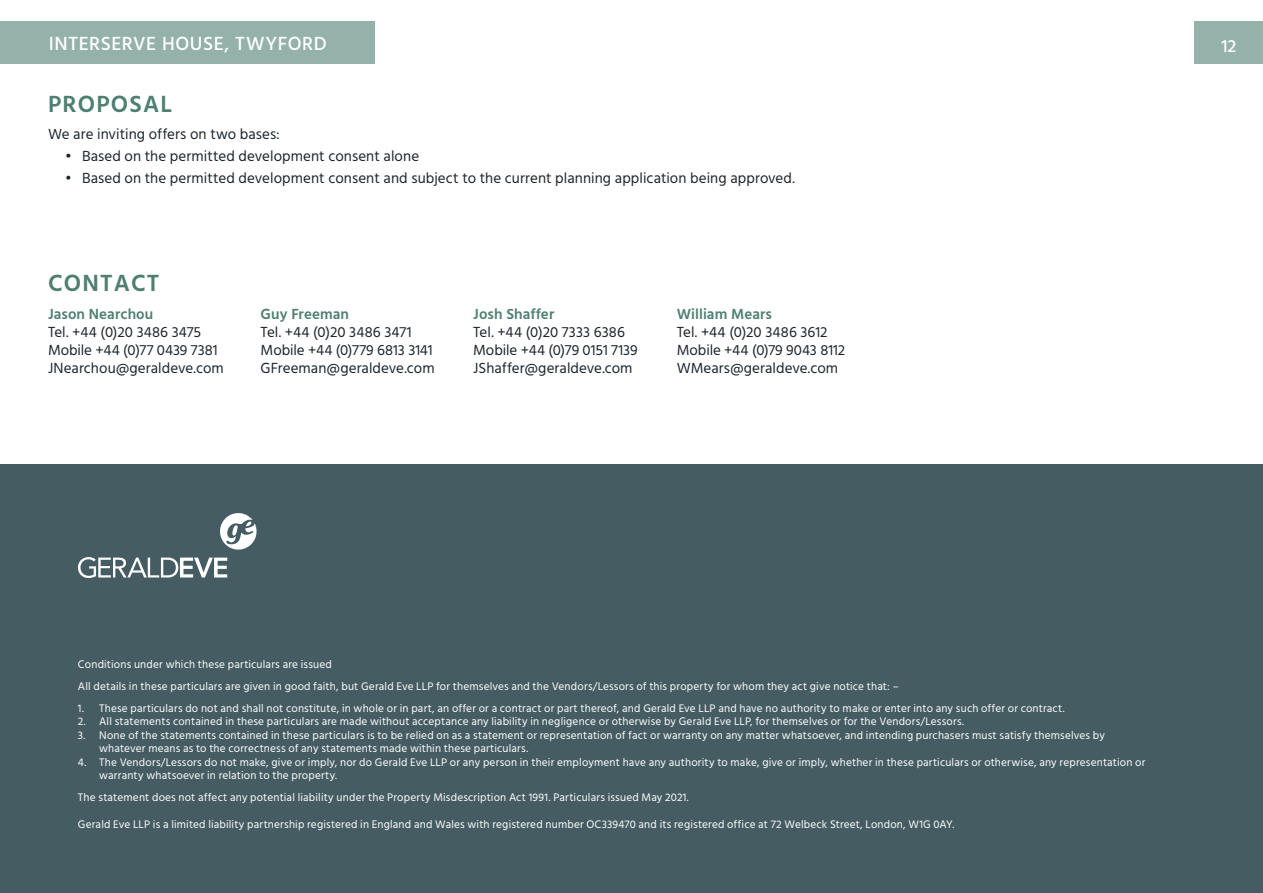
<style>
.page{position:relative;width:1263px;height:893px;background:#fff}
.page>*{position:absolute;margin:0;border:0;box-sizing:border-box;transform-origin:0 0}
.t1{font:600 24px "Hind";letter-spacing:.05em;color:#4e7f71}
.t2{font:500 19.5px "Hind";letter-spacing:.03em;color:#fff}
.t3{font:500 18px "Hind";color:#fff}
.Body{font:15px "Hind";letter-spacing:.005em;color:#1d252c}
.Bullets{font:15px "Hind";letter-spacing:.005em;color:#1d252c}
.Body-2{font:600 15px "Hind";letter-spacing:.01em;color:#4e7f71}
.t4{font:11.25px/13.5px "Hind";letter-spacing:.015em;color:#fff}
</style>
<div class="page">
<div style="left:0;top:21px;width:375px;height:43px;background:#95b2aa"></div>
<div style="left:1195px;top:21px;width:68px;height:43px;background:#95b2aa"></div>
<div style="left:0;top:464px;width:1263px;height:429px;background:#455c63"></div>
<svg style="left:78px;top:513px;width:179px;height:65px"></svg>
<h2 class="t2" style="left:49px;top:30px;width:279px">INTERSERVE HOUSE, TWYFORD</h2>
<h3 class="t3" style="left:1221px;top:34px;width:17px">12</h3>
<p class="t1" style="left:48px;top:88px;width:126px">PROPOSAL</p>
<p class="Bullets" style="left:48px;top:124px;width:233px">We are inviting offers on two bases:</p>
<p class="Bullets" style="left:65px;top:146px;width:356px">• Based on the permitted development consent alone</p>
<p class="Bullets" style="left:65px;top:168px;width:731px">• Based on the permitted development consent and subject to the current planning application being approved.</p>
<p class="t1" style="left:48px;top:266px;width:113px">CONTACT</p>
<p class="Body-2" style="left:48px;top:303px;width:107px">Jason Nearchou</p>
<p class="Body" style="left:48px;top:322px;width:155px">Tel. +44 (0)20 3486 3475</p>
<p class="Body" style="left:48px;top:340px;width:171px">Mobile +44 (0)77 0439 7381</p>
<p class="Body" style="left:48px;top:358px;width:177px">JNearchou@geraldeve.com</p>
<p class="Body-2" style="left:261px;top:303px;width:90px">Guy Freeman</p>
<p class="Body" style="left:261px;top:322px;width:152px">Tel. +44 (0)20 3486 3471</p>
<p class="Body" style="left:261px;top:340px;width:173px">Mobile +44 (0)779 6813 3141</p>
<p class="Body" style="left:261px;top:358px;width:176px">GFreeman@geraldeve.com</p>
<p class="Body-2" style="left:473px;top:303px;width:83px">Josh Shaffer</p>
<p class="Body" style="left:473px;top:322px;width:153px">Tel. +44 (0)20 7333 6386</p>
<p class="Body" style="left:473px;top:340px;width:166px">Mobile +44 (0)79 0151 7139</p>
<p class="Body" style="left:473px;top:358px;width:161px">JShaffer@geraldeve.com</p>
<p class="Body-2" style="left:677px;top:303px;width:97px">William Mears</p>
<p class="Body" style="left:677px;top:322px;width:152px">Tel. +44 (0)20 3486 3612</p>
<p class="Body" style="left:677px;top:340px;width:170px">Mobile +44 (0)79 9043 8112</p>
<p class="Body" style="left:677px;top:358px;width:163px">WMears@geraldeve.com</p>
<p class="t4" style="left:78px;top:658px;width:255px">Conditions under which these particulars are issued</p>
<p class="t4" style="left:78px;top:680px;width:822px">All details in these particulars are given in good faith, but Gerald Eve LLP for themselves and the Vendors/Lessors of this property for whom they act give notice that: –</p>
<p class="t4" style="left:78px;top:702px;width:988px">1. These particulars do not and shall not constitute, in whole or in part, an offer or a contract or part thereof, and Gerald Eve LLP and have no authority to make or enter into any such offer or contract.</p>
<p class="t4" style="left:78px;top:715px;width:887px">2. All statements contained in these particulars are made without acceptance any liability in negligence or otherwise by Gerald Eve LLP, for themselves or for the Vendors/Lessors.</p>
<p class="t4" style="left:99px;top:729px;width:1007px;text-indent:-21px">3. None of the statements contained in these particulars is to be relied on as a statement or representation of fact or warranty on any matter whatsoever, and intending purchasers must satisfy themselves by whatever means as to the correctness of any statements made within these particulars.</p>
<p class="t4" style="left:99px;top:756px;width:1048px;text-indent:-21px">4. The Vendors/Lessors do not make, give or imply, nor do Gerald Eve LLP or any person in their employment have any authority to make, give or imply, whether in these particulars or otherwise, any representation or warranty whatsoever in relation to the property.</p>
<p class="t4" style="left:78px;top:791px;width:612px">The statement does not affect any potential liability under the Property Misdescription Act 1991. Particulars issued May 2021.</p>
<p class="t4" style="left:78px;top:818px;width:878px">Gerald Eve LLP is a limited liability partnership registered in England and Wales with registered number OC339470 and its registered office at 72 Welbeck Street, London, W1G 0AY.</p>
</div>
